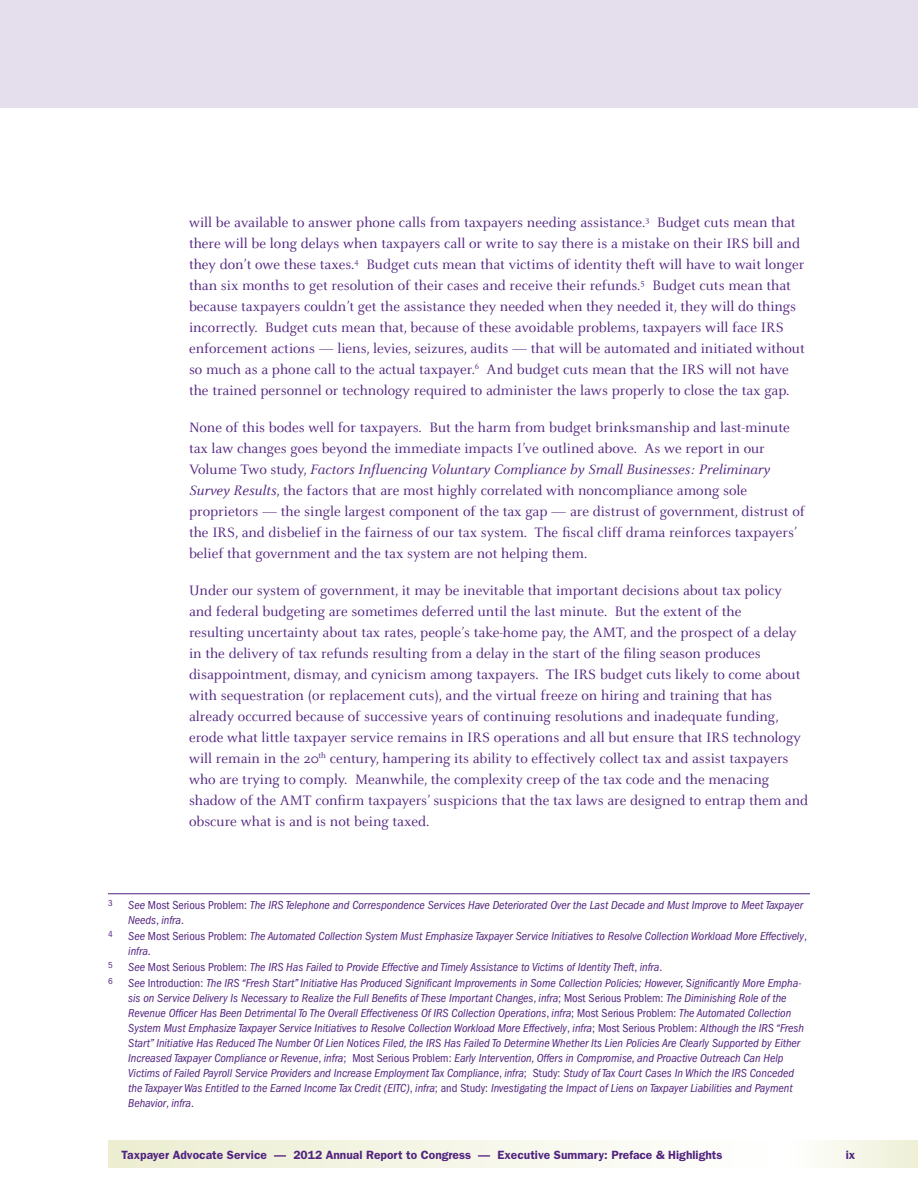
<style>
.page{position:relative;width:918px;height:1188px;background:#fff}
.page>*{position:absolute;margin:0;border:0;box-sizing:border-box;transform-origin:0 0}
.Preface_Text{font:15px/21px "Celeste";color:#52247f}
.IGNORE_Footnote{font:italic condensed 12px/15px "Franklin Gothic";color:#52247f}
.t1{font:600 12px "Franklin Gothic";color:#52247f}
.IGNORE_Footnote-2{font:condensed 9px "Franklin Gothic";color:#52247f}
.s1{font-style:italic}
.s2{font-style:normal}
</style>
<div class="page">
<svg style="left:108px;top:1141px;width:525px;height:27px"></svg>
<div style="left:0;top:0;width:918px;height:108px;background:#e5deec"></div>
<div style="left:770px;top:1141px;width:148px;height:27px;background:linear-gradient(to right,#fff,#eeefd6)"></div>
<hr style="left:108px;top:894px;width:702px;height:1px;background:#52247f">
<p class="Preface_Text" style="left:189px;top:212px;width:617px">will be available to answer phone calls from taxpayers needing assistance. <sup>3</sup> Budget cuts mean that there will be long delays when taxpayers call or write to say there is a mistake on their IRS bill and they don’t owe these taxes. <sup>4</sup> Budget cuts mean that victims of identity theft will have to wait longer than six months to get resolution of their cases and receive their refunds. <sup>5</sup> Budget cuts mean that because taxpayers couldn’t get the assistance they needed when they needed it, they will do things incorrectly. Budget cuts mean that, because of these avoidable problems, taxpayers will face IRS enforcement actions — liens, levies, seizures, audits — that will be automated and initiated without so much as a phone call to the actual taxpayer. <sup>6</sup> And budget cuts mean that the IRS will not have the trained personnel or technology required to administer the laws properly to close the tax gap.</p>
<p class="Preface_Text" style="left:189px;top:417px;width:617px">None of this bodes well for taxpayers. But the harm from budget brinksmanship and last-minute tax law changes goes beyond the immediate impacts I’ve outlined above. As we report in our Volume Two study, <span class="s1">Factors Influencing Voluntary Compliance by Small Businesses: Preliminary Survey Results</span>, the factors that are most highly correlated with noncompliance among sole proprietors — the single largest component of the tax gap — are distrust of government, distrust of the IRS, and disbelief in the fairness of our tax system. The fiscal cliff drama reinforces taxpayers’ belief that government and the tax system are not helping them.</p>
<p class="Preface_Text" style="left:189px;top:581px;width:621px">Under our system of government, it may be inevitable that important decisions about tax policy and federal budgeting are sometimes deferred until the last minute. But the extent of the<br>resulting uncertainty about tax rates, people’s take-home pay, the AMT, and the prospect of a delay in the delivery of tax refunds resulting from a delay in the start of the filing season produces disappointment, dismay, and cynicism among taxpayers. The IRS budget cuts likely to come about with sequestration (or replacement cuts), and the virtual freeze on hiring and training that has already occurred because of successive years of continuing resolutions and inadequate funding, erode what little taxpayer service remains in IRS operations and all but ensure that IRS technology will remain in the 20<sup>th</sup> century, hampering its ability to effectively collect tax and assist taxpayers who are trying to comply. Meanwhile, the complexity creep of the tax code and the menacing shadow of the AMT confirm taxpayers’ suspicions that the tax laws are designed to entrap them and obscure what is and is not being taxed.</p>
<p class="IGNORE_Footnote-2" style="left:108px;top:898px;width:6px">3</p>
<p class="IGNORE_Footnote" style="left:128px;top:897px;width:676px">See <span class="s2">Most Serious Problem:</span> The IRS Telephone and Correspondence Services Have Deteriorated Over the Last Decade and Must Improve to Meet Taxpayer<br>Needs<span class="s2">,</span> infra<span class="s2">.</span></p>
<p class="IGNORE_Footnote-2" style="left:108px;top:929px;width:6px">4</p>
<p class="IGNORE_Footnote" style="left:128px;top:928px;width:680px">See <span class="s2">Most Serious Problem:</span> The Automated Collection System Must Emphasize Taxpayer Service Initiatives to Resolve Collection Workload More Effectively<span class="s2">, </span>infra<span class="s2">.</span></p>
<p class="IGNORE_Footnote-2" style="left:108px;top:960px;width:6px">5</p>
<p class="IGNORE_Footnote" style="left:128px;top:960px;width:536px">See <span class="s2">Most Serious Problem:</span> The IRS Has Failed to Provide Effective and Timely Assistance to Victims of Identity Theft<span class="s2">,</span> infra<span class="s2">.</span></p>
<p class="IGNORE_Footnote-2" style="left:108px;top:976px;width:6px">6</p>
<p class="IGNORE_Footnote" style="left:128px;top:976px;width:677px">See <span class="s2">Introduction:</span> The IRS “Fresh Start” Initiative Has Produced Significant Improvements in Some Collection Policies; However, Significantly More Empha&shy;sis on Service Delivery Is Necessary to Realize the Full Benefits of These Important Changes<span class="s2">,</span> infra<span class="s2">; Most Serious Problem:</span> The Diminishing Role of the Revenue Officer Has Been Detrimental To The Overall Effectiveness Of IRS Collection Operations<span class="s2">,</span> infra<span class="s2">; Most Serious Problem:</span> The Automated Collection System Must Emphasize Taxpayer Service Initiatives to Resolve Collection Workload More Effectively<span class="s2">,</span> infra<span class="s2">; Most Serious Problem:</span> Although the IRS “Fresh Start” Initiative Has Reduced The Number Of Lien Notices Filed, the IRS Has Failed To Determine Whether Its Lien Policies Are Clearly Supported by Either Increased Taxpayer Compliance or Revenue<span class="s2">,</span> infra<span class="s2">; Most Serious Problem:</span> Early Intervention, Offers in Compromise, and Proactive Outreach Can Help Victims of Failed Payroll Service Providers and Increase Employment Tax Compliance<span class="s2">,</span> infra<span class="s2">; Study:</span> Study of Tax Court Cases In Which the IRS Conceded the Taxpayer Was Entitled to the Earned Income Tax Credit (EITC)<span class="s2">,</span> infra<span class="s2">; and Study:</span> Investigating the Impact of Liens on Taxpayer Liabilities and Payment Behavior<span class="s2">,</span> infra<span class="s2">.</span></p>
<p class="t1" style="left:122px;top:1148px;width:603px">Taxpayer Advocate Service — 2012 Annual Report to Congress — Executive Summary: Preface &amp; Highlights</p>
<p class="t1" style="left:846px;top:1148px;width:11px">ix</p>
</div>
